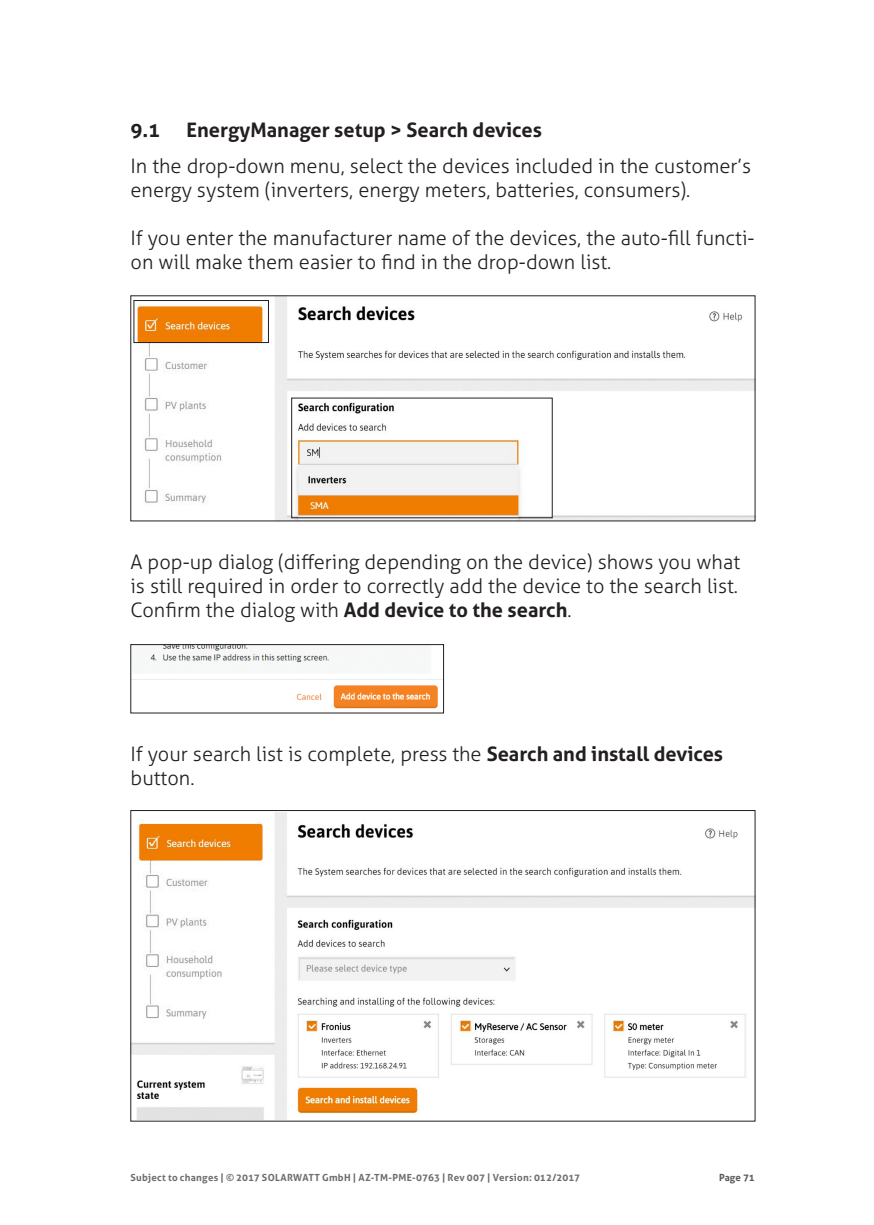
<style>
.page{position:relative;width:874px;height:1225px;background:#fff}
.page>*{position:absolute;margin:0;border:0;box-sizing:border-box;transform-origin:0 0}
.t1{font:300 20px/24px "Aller";color:#231f20}
.t2{font:700 20px "Aller";color:#231f20}
.t3{font:700 9.8px "Aller";letter-spacing:.025em;color:#6c6d70}
.t4{font:700 9.8px "Aller";letter-spacing:-.005em;color:#57585a}
.s1{font-weight:700}
</style>
<div class="page">
<img style="left:133px;top:297px;width:620px;height:222px">
<img style="left:136px;top:302px;width:130px;height:39px">
<div style="left:134px;top:300px;width:134px;height:43px;border:1px solid #231f20"></div>
<img style="left:293px;top:400px;width:257px;height:116px">
<img style="left:132px;top:646px;width:309px;height:63px">
<div style="left:130px;top:644px;width:313px;height:69px;border:1px solid #231f20"></div>
<img style="left:132px;top:812px;width:621px;height:307px">
<img style="left:136px;top:818px;width:130px;height:42px">
<img style="left:291px;top:914px;width:454px;height:201px">
<p class="t2" style="left:130px;top:118px;width:31px">9.1</p>
<p class="t2" style="left:186px;top:118px;width:357px">EnergyManager setup &gt; Search devices</p>
<p class="t1" style="left:130px;top:154px;width:621px">In the drop-down menu, select the devices included in the customer’s energy system (inverters, energy meters, batteries, consumers).</p>
<p class="t1" style="left:130px;top:226px;width:625px">If you enter the manufacturer name of the devices, the auto-fill functi&shy;on will make them easier to find in the drop-down list.</p>
<p class="t1" style="left:130px;top:550px;width:610px;text-align:justify">A pop-up dialog (differing depending on the device) shows you what is still required in order to correctly add the device to the search list.<br>Confirm the dialog with <span class="s1">Add device to the search</span>.</p>
<p class="t1" style="left:130px;top:742px;width:593px">If your search list is complete, press the <span class="s1">Search and install devices </span>button.</p>
<p class="t3" style="left:130px;top:1171px;width:451px">Subject to changes | © 2017 SOLARWATT GmbH | AZ-TM-PME-0763 | Rev 007 | Version: 012/2017</p>
<p class="t4" style="left:718px;top:1171px;width:37px">Page 71</p>
</div>
